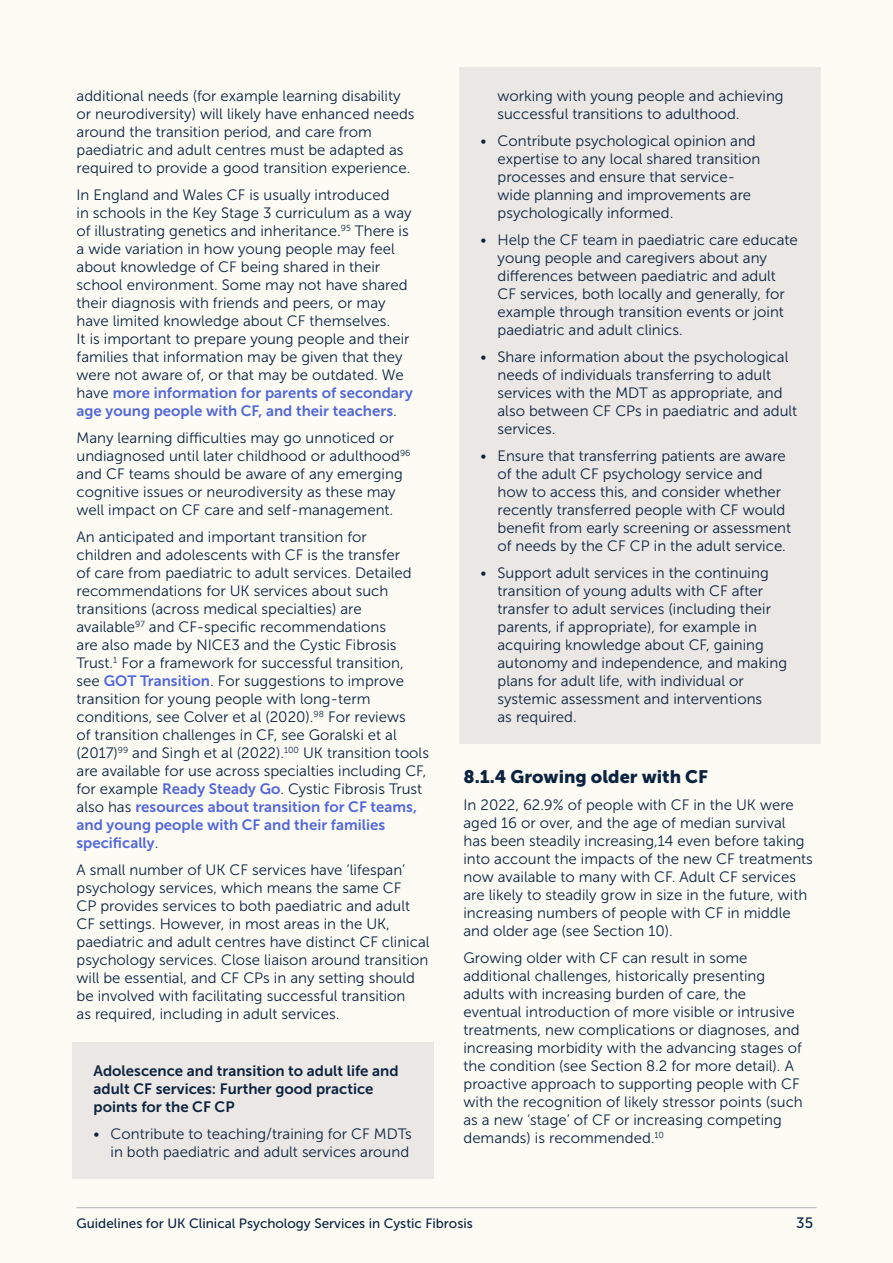
<style>
.page{position:relative;width:893px;height:1263px;background:#fcfcf5}
.page>*{position:absolute;margin:0;border:0;box-sizing:border-box;transform-origin:0 0}
.H3_Museo_Sans_900_12pt_after_highlight{font:18px "Museo Sans 900";color:#0c2340}
.Body_copy_default{font:15px/18px "Museo Sans 300";color:#0c2340}
.Good_points_body_space_before{font:15px/18px "Museo Sans 700";color:#0c2340}
.t1{font:15px "Museo Sans 500";color:#0c2340}
.t2{font:13.5px "Museo Sans 500";color:#0c2340}
.s1{font-family:"Museo Sans 700";color:#5467d9}
</style>
<div class="page">
<hr style="left:77px;top:1207px;width:739px;height:1px;background:#abb0bb">
<div style="left:72px;top:1043px;width:362px;height:85px;background:#eae7e4"></div>
<div style="left:72px;top:1106px;width:362px;height:73px;background:#eae7e4"></div>
<div style="left:459px;top:68px;width:362px;height:73px;background:#eae7e4"></div>
<div style="left:459px;top:112px;width:362px;height:128px;background:#eae7e4"></div>
<div style="left:459px;top:212px;width:362px;height:145px;background:#eae7e4"></div>
<div style="left:459px;top:328px;width:362px;height:128px;background:#eae7e4"></div>
<div style="left:459px;top:428px;width:362px;height:145px;background:#eae7e4"></div>
<div style="left:459px;top:544px;width:362px;height:200px;background:#eae7e4"></div>
<p class="Body_copy_default" style="left:77px;top:87px;width:339px">additional needs (for example learning disability or neurodiversity) will likely have enhanced needs around the transition period, and care from paediatric and adult centres must be adapted as required to provide a good transition experience.</p>
<p class="Body_copy_default" style="left:77px;top:186px;width:338px">In England and Wales CF is usually introduced<br>in schools in the Key Stage 3 curriculum as a way of illustrating genetics and inheritance.<sup>95</sup> There is a wide variation in how young people may feel about knowledge of CF being shared in their school environment. Some may not have shared their diagnosis with friends and peers, or may have limited knowledge about CF themselves.<br>It is important to prepare young people and their families that information may be given that they were not aware of, or that may be outdated. We have <span class="s1">more information for parents of secondary age young people with CF, and their teachers</span>.</p>
<p class="Body_copy_default" style="left:77px;top:429px;width:335px">Many learning difficulties may go unnoticed or undiagnosed until later childhood or adulthood<sup>96 </sup>and CF teams should be aware of any emerging cognitive issues or neurodiversity as these may well impact on CF care and self-management.</p>
<p class="Body_copy_default" style="left:77px;top:528px;width:354px">An anticipated and important transition for<br>children and adolescents with CF is the transfer<br>of care from paediatric to adult services. Detailed recommendations for UK services about such transitions (across medical specialties) are available<sup>97</sup> and CF-specific recommendations<br>are also made by NICE3 and the Cystic Fibrosis Trust.<sup>1</sup> For a framework for successful transition, see <span class="s1">GOT Transition</span>. For suggestions to improve transition for young people with long-term conditions, see Colver et al (2020).<sup>98</sup> For reviews<br>of transition challenges in CF, see Goralski et al (2017)<sup>99</sup> and Singh et al (2022).<sup>100</sup> UK transition tools are available for use across specialties including CF, for example <span class="s1">Ready Steady Go</span>. Cystic Fibrosis Trust also has <span class="s1">resources about transition for CF teams, and young people with CF and their families specifically</span>.</p>
<p class="Body_copy_default" style="left:77px;top:861px;width:354px">A small number of UK CF services have ‘lifespan’ psychology services, which means the same CF<br>CP provides services to both paediatric and adult CF settings. However, in most areas in the UK, paediatric and adult centres have distinct CF clinical psychology services. Close liaison around transition will be essential, and CF CPs in any setting should be involved with facilitating successful transition<br>as required, including in adult services.</p>
<p class="Good_points_body_space_before" style="left:94px;top:1062px;width:306px">Adolescence and transition to adult life and adult CF services: Further good practice points for the CF CP</p>
<p class="Body_copy_default" style="left:94px;top:1125px;width:320px;text-align:right">• Contribute to teaching/training for CF MDTs in both paediatric and adult services around</p>
<p class="Body_copy_default" style="left:497px;top:87px;width:288px">working with young people and achieving successful transitions to adulthood.</p>
<p class="Body_copy_default" style="left:497px;top:132px;width:264px;text-indent:-17px">• Contribute psychological opinion and expertise to any local shared transition processes and ensure that service&shy;wide planning and improvements are psychologically informed.</p>
<p class="Body_copy_default" style="left:497px;top:231px;width:302px;text-indent:-17px">• Help the CF team in paediatric care educate young people and caregivers about any differences between paediatric and adult CF services, both locally and generally, for example through transition events or joint paediatric and adult clinics.</p>
<p class="Body_copy_default" style="left:497px;top:348px;width:301px;text-indent:-17px">• Share information about the psychological needs of individuals transferring to adult services with the MDT as appropriate, and also between CF CPs in paediatric and adult services.</p>
<p class="Body_copy_default" style="left:497px;top:447px;width:295px;text-indent:-17px">• Ensure that transferring patients are aware of the adult CF psychology service and how to access this, and consider whether recently transferred people with CF would benefit from early screening or assessment of needs by the CF CP in the adult service.</p>
<p class="Body_copy_default" style="left:497px;top:564px;width:291px;text-indent:-17px">• Support adult services in the continuing transition of young adults with CF after transfer to adult services (including their parents, if appropriate), for example in acquiring knowledge about CF, gaining autonomy and independence, and making plans for adult life, with individual or systemic assessment and interventions<br>as required.</p>
<p class="H3_Museo_Sans_900_12pt_after_highlight" style="left:463px;top:766px;width:246px">8.1.4 Growing older with CF</p>
<p class="Body_copy_default" style="left:463px;top:796px;width:351px">In 2022, 62.9% of people with CF in the UK were aged 16 or over, and the age of median survival<br>has been steadily increasing,14 even before taking into account the impacts of the new CF treatments now available to many with CF. Adult CF services are likely to steadily grow in size in the future, with increasing numbers of people with CF in middle and older age (see Section 10).</p>
<p class="Body_copy_default" style="left:463px;top:949px;width:341px">Growing older with CF can result in some additional challenges, historically presenting adults with increasing burden of care, the eventual introduction of more visible or intrusive treatments, new complications or diagnoses, and increasing morbidity with the advancing stages of the condition (see Section 8.2 for more detail). A proactive approach to supporting people with CF with the recognition of likely stressor points (such as a new ‘stage’ of CF or increasing competing demands) is recommended.<sup>10</sup></p>
<p class="t2" style="left:77px;top:1215px;width:398px">Guidelines for UK Clinical Psychology Services in Cystic Fibrosis</p>
<p class="t1" style="left:796px;top:1214px;width:18px">35</p>
</div>
